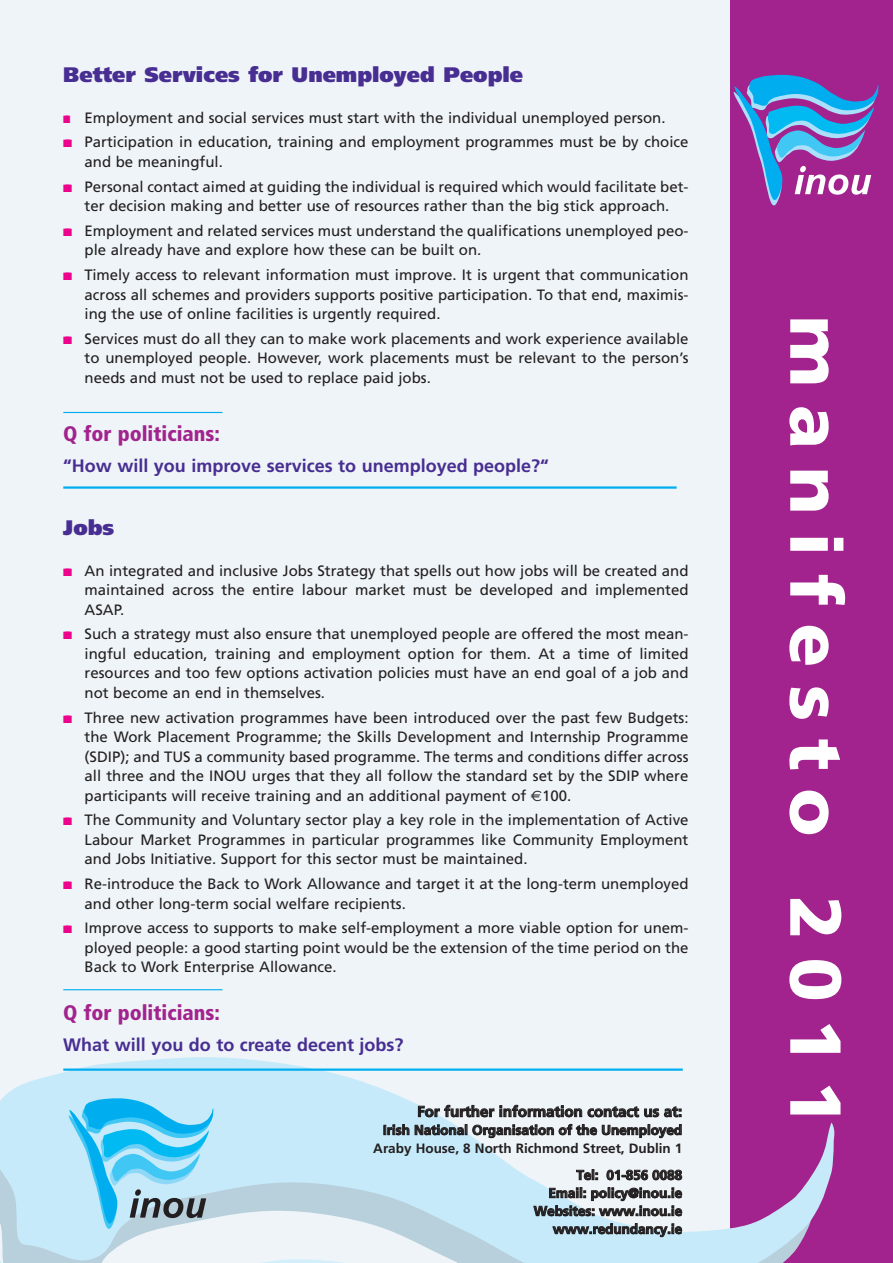
<style>
.page{position:relative;width:893px;height:1263px;background:#fff}
.page>*{position:absolute;margin:0;border:0;box-sizing:border-box;transform-origin:0 0}
.t1{font:900 72px "Frutiger";letter-spacing:.245em;color:#fff}
.t2{font:900 21px "Frutiger";color:#482e92}
.t3{font:900 condensed 21px "Frutiger";color:#a2238e}
.t4{font:700 18px "Frutiger";color:#482e92}
.t5{font:15px/19.5px "Frutiger";color:#231f20;text-align:justify}
.t6{font:700 15px "Frutiger";color:#231f20}
.t7{font:700 13.5px/18px "Frutiger";color:#231f20;text-align:right}
.s1{color:#ed028c}
.s2{font-family:"Euro Sans"}
</style>
<div class="page">
<div style="left:0;top:0;width:774px;height:1263px;background:#eef4f7"></div>
<div style="left:730px;top:0;width:163px;height:1262px;background:#a2238e"></div>
<svg style="left:733px;top:75px;width:145px;height:130px"></svg>
<svg style="left:3px;top:1057px;width:831px;height:206px"></svg>
<hr style="left:63px;top:1068px;width:620px;height:3px;background:#00aeef">
<hr style="left:63px;top:412px;width:159px;height:1px;background:#00aeef">
<hr style="left:63px;top:989px;width:159px;height:1px;background:#00aeef">
<svg style="left:0;top:1098px;width:805px;height:165px"></svg>
<hr style="left:63px;top:486px;width:614px;height:3px;background:#00aeef">
<h2 class="t2" style="left:63px;top:66px;width:461px">Better Services for Unemployed People</h2>
<p class="t5" style="left:63px;top:106px;width:627px;line-height:24.8px"><span class="s1">❚❚❚</span> Employment and social services must start with the individual unemployed person.<br><span class="s1">❚❚❚❚</span> Participation in education, training and employment programmes must be by choice</p>
<p class="t5" style="left:63px;top:150px;width:627px;line-height:24.8px;text-indent:21px">and be meaningful.<br><span class="s1">❚❚❚❚</span> Personal contact aimed at guiding the individual is required which would facilitate bet-</p>
<p class="t5" style="left:63px;top:195px;width:627px;line-height:24.8px;text-align:center">ter decision making and better use of resources rather than the big stick approach.<br><span class="s1">❚❚❚❚</span> Employment and related services must understand the qualifications unemployed peo-</p>
<p class="t5" style="left:63px;top:239px;width:627px;line-height:24.8px;text-indent:21px">ple already have and explore how these can be built on.<br><span class="s1">❚❚❚❚</span> Timely access to relevant information must improve. It is urgent that communication</p>
<p class="t5" style="left:85px;top:286px;width:606px">across all schemes and providers supports positive participation. To that end, maximis&shy;ing the use of online facilities is urgently required.</p>
<p class="t5" style="left:85px;top:330px;width:605px;text-indent:-21px"><span class="s1">❚❚❚❚</span> Services must do all they can to make work placements and work experience available to unemployed people. However, work placements must be relevant to the person’s needs and must not be used to replace paid jobs.</p>
<h2 class="t3" style="left:63px;top:425px;width:158px">Q for politicians:</h2>
<p class="t4" style="left:63px;top:459px;width:487px">“How will you improve services to unemployed people?“</p>
<h2 class="t2" style="left:63px;top:519px;width:52px">Jobs</h2>
<p class="t5" style="left:85px;top:562px;width:605px;text-indent:-21px"><span class="s1">❚❚❚❚</span> An integrated and inclusive Jobs Strategy that spells out how jobs will be created and maintained across the entire labour market must be developed and implemented ASAP.</p>
<p class="t5" style="left:85px;top:626px;width:606px;text-indent:-21px"><span class="s1">❚❚❚❚</span> Such a strategy must also ensure that unemployed people are offered the most mean&shy;ingful education, training and employment option for them. At a time of limited resources and too few options activation policies must have an end goal of a job and not become an end in themselves.</p>
<p class="t5" style="left:85px;top:709px;width:605px;text-indent:-21px"><span class="s1">❚❚❚❚</span> Three new activation programmes have been introduced over the past few Budgets: the Work Placement Programme; the Skills Development and Internship Programme (SDIP); and TUS a community based programme. The terms and conditions differ across all three and the INOU urges that they all follow the standard set by the SDIP where participants will receive training and an additional payment of <span class="s2">€</span>100.</p>
<p class="t5" style="left:85px;top:812px;width:605px;text-indent:-21px"><span class="s1">❚❚❚❚</span> The Community and Voluntary sector play a key role in the implementation of Active Labour Market Programmes in particular programmes like Community Employment and Jobs Initiative. Support for this sector must be maintained.</p>
<p class="t5" style="left:85px;top:875px;width:606px;text-indent:-21px"><span class="s1">❚❚❚❚</span> Re-introduce the Back to Work Allowance and target it at the long-term unemployed and other long-term social welfare recipients.</p>
<p class="t5" style="left:85px;top:920px;width:606px;text-indent:-21px"><span class="s1">❚❚❚❚</span> Improve access to supports to make self-employment a more viable option for unem&shy;ployed people: a good starting point would be the extension of the time period on the Back to Work Enterprise Allowance.</p>
<h2 class="t3" style="left:63px;top:1004px;width:158px">Q for politicians:</h2>
<p class="t4" style="left:63px;top:1038px;width:342px">What will you do to create decent jobs?</p>
<p class="t6" style="left:417px;top:1105px;width:266px">For further information contact us at:</p>
<p class="t7" style="left:373px;top:1122px;width:311px">Irish National Organisation of the Unemployed<br>Araby House, 8 North Richmond Street, Dublin 1</p>
<p class="t7" style="left:534px;top:1167px;width:150px">Tel: 01-856 0088<br>Email: policy@inou.ie<br>Websites: www.inou.ie www.redundancy.ie</p>
<h1 class="t1" style="left:844px;top:315px;width:811px;rotate:90deg">manifesto 2011</h1>
</div>
